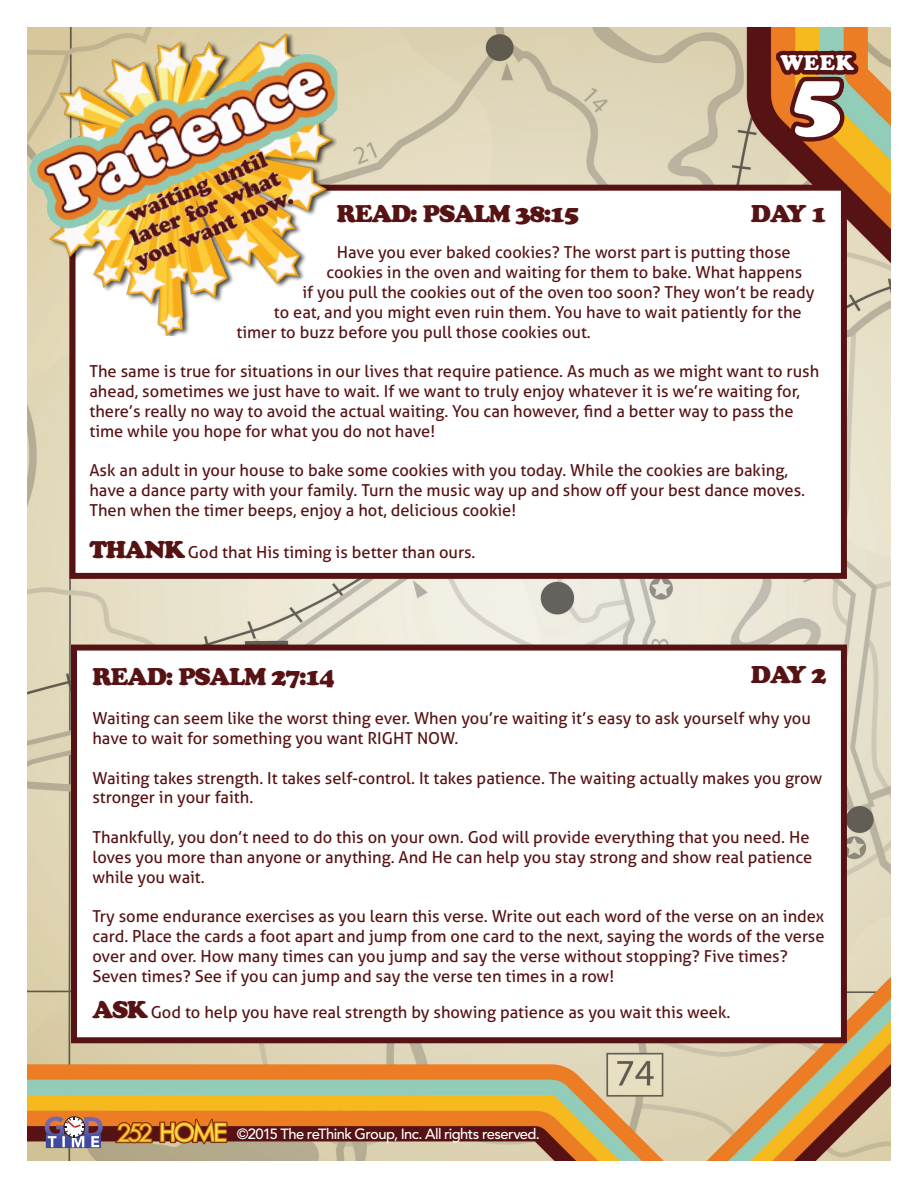
<style>
.page{position:relative;width:918px;height:1188px;background:#fff}
.page>*{position:absolute;margin:0;border:0;box-sizing:border-box;transform-origin:0 0}
.t1{font:81px "Cooper Black Std";color:#fff}
.t2{font:24px "Cooper Black Std";letter-spacing:-.05em;color:#571213}
.t3{font:21px "Cooper Black Std";color:#fff}
.t4{font:16.5px/19.8px "Aller";color:#571213}
.t5{font:500 14.7px "Avenir LT Std";letter-spacing:-.04em;color:#fff}
.s1{font-family:"Cooper Black Std";font-size:24px}
</style>
<div class="page">
<img style="left:28px;top:28px;width:862px;height:1132px">
<svg style="left:772px;top:27px;width:91px;height:119px;background:#a26430"></svg>
<div style="left:70px;top:185px;width:777px;height:394px;background:#fff;border:6px solid #571213"></div>
<svg style="left:115px;top:1122px;width:38px;height:21px"></svg>
<svg style="left:159px;top:1119px;width:68px;height:25px;background:#be7826"></svg>
<div style="left:64px;top:1116px;width:21px;height:22px;border:1px solid #231f20;border-radius:50%"></div>
<svg style="left:45px;top:1117px;width:63px;height:31px"></svg>
<div style="left:71px;top:645px;width:776px;height:398px;background:#fff;border:6px solid #571213"></div>
<img style="left:28px;top:34px;width:309px;height:302px">
<p class="t3" style="left:780px;top:50px;width:75px">WEEK</p>
<h1 class="t1" style="left:792px;top:51px;width:53px">5</h1>
<p class="t2" style="left:337px;top:199px;width:244px">READ: PSALM 38:15</p>
<p class="t4" style="left:337px;top:243px;width:455px">Have you ever baked cookies? The worst part is putting those</p>
<p class="t4" style="left:326px;top:262px;width:477px">cookies in the oven and waiting for them to bake. What happens</p>
<p class="t4" style="left:302px;top:282px;width:514px">if you pull the cookies out of the oven too soon? They won’t be ready</p>
<p class="t4" style="left:274px;top:302px;width:529px">to eat, and you might even ruin them. You have to wait patiently for the</p>
<p class="t4" style="left:236px;top:322px;width:356px">timer to buzz before you pull those cookies out.</p>
<p class="t4" style="left:89px;top:361px;width:731px">The same is true for situations in our lives that require patience. As much as we might want to rush ahead, sometimes we just have to wait. If we want to truly enjoy whatever it is we’re waiting for, there’s really no way to avoid the actual waiting. You can however, find a better way to pass the time while you hope for what you do not have!</p>
<p class="t4" style="left:89px;top:460px;width:717px">Ask an adult in your house to bake some cookies with you today. While the cookies are baking, have a dance party with your family. Turn the music way up and show off your best dance moves.<br>Then when the timer beeps, enjoy a hot, delicious cookie!</p>
<p class="t4" style="left:89px;top:542px;width:388px"><span class="s1">THANK</span> God that His timing is better than ours.</p>
<p class="t2" style="left:751px;top:199px;width:77px">DAY 1</p>
<p class="t2" style="left:751px;top:660px;width:77px">DAY 2</p>
<p class="t2" style="left:92px;top:662px;width:244px">READ: PSALM 27:14</p>
<p class="t4" style="left:92px;top:708px;width:720px">Waiting can seem like the worst thing ever. When you’re waiting it’s easy to ask yourself why you have to wait for something you want RIGHT NOW.</p>
<p class="t4" style="left:92px;top:768px;width:731px">Waiting takes strength. It takes self-control. It takes patience. The waiting actually makes you grow stronger in your faith.</p>
<p class="t4" style="left:92px;top:827px;width:721px">Thankfully, you don’t need to do this on your own. God will provide everything that you need. He loves you more than anyone or anything. And He can help you stay strong and show real patience while you wait.</p>
<p class="t4" style="left:92px;top:906px;width:734px">Try some endurance exercises as you learn this verse. Write out each word of the verse on an index card. Place the cards a foot apart and jump from one card to the next, saying the words of the verse over and over. How many times can you jump and say the verse without stopping? Five times?<br>Seven times? See if you can jump and say the verse ten times in a row!</p>
<p class="t4" style="left:92px;top:1002px;width:640px"><span class="s1">ASK</span> God to help you have real strength by showing patience as you wait this week.</p>
<p class="t5" style="left:237px;top:1125px;width:305px">©2015 The reThink Group, Inc. All rights reserved.</p>
</div>
